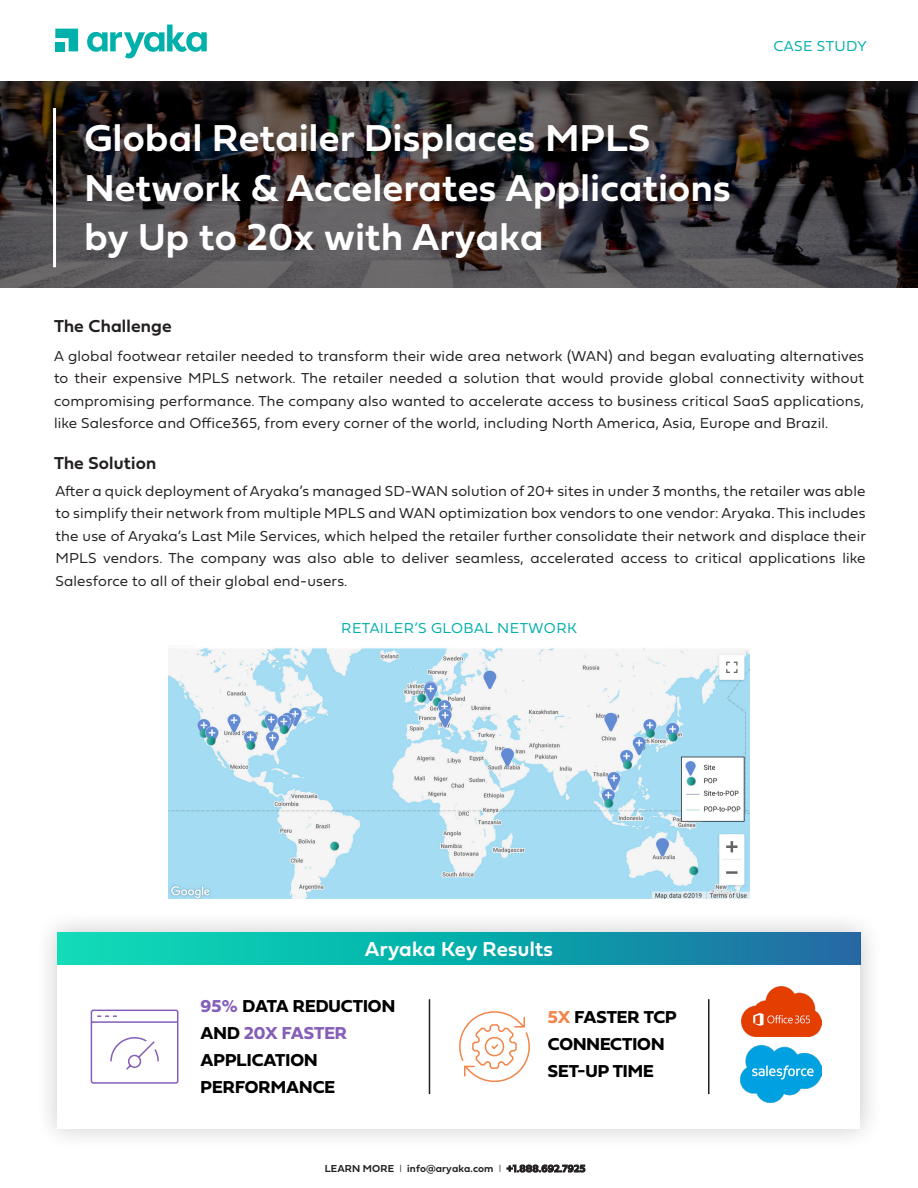
<style>
.page{position:relative;width:918px;height:1188px;background:#fff}
.page>*{position:absolute;margin:0;border:0;box-sizing:border-box;transform-origin:0 0}
.t1{font:39px "Fieldwork Geo Demibold";letter-spacing:.01em;color:#fff}
.t2{font:21px "Fieldwork Geo Demibold";letter-spacing:.01em;color:#fff}
.t3{font:18px/27px "Fieldwork Geo Bold";color:#000}
.t4{font:18px "Fieldwork Geo Demibold";letter-spacing:.01em;color:#231f20}
.t5{font:15px/22.5px "Fieldwork Geo Light";letter-spacing:.01em;color:#231f20;text-align:justify}
.t6{font:15px "Fieldwork Geo Light";letter-spacing:.03em;color:#00afaa}
.t7{font:10.5px "Fieldwork Geo Demibold";letter-spacing:.01em;color:#231f20}
.s1{color:#855eb8}
.s2{color:#f2854a}
.s3{font-family:"Fieldwork Geo";font-weight:100}
</style>
<div class="page">
<div style="left:35px;top:909px;width:848px;height:242px;background:#231f20;opacity:.25"></div>
<div style="left:58px;top:932px;width:802px;height:196px;background:#fff"></div>
<svg style="left:90px;top:1009px;width:89px;height:75px"></svg>
<svg style="left:58px;top:932px;width:802px;height:33px;background:#0ea8ac"></svg>
<hr style="left:429px;top:999px;width:1px;height:95px;background:#231f20">
<hr style="left:708px;top:999px;width:2px;height:95px;background:#231f20">
<svg style="left:459px;top:1011px;width:71px;height:71px"></svg>
<svg style="left:0;top:100px;width:918px;height:188px;background:#3a3537"></svg>
<hr style="left:53px;top:108px;width:3px;height:159px;background:#fff">
<img style="left:168px;top:648px;width:582px;height:251px">
<div style="left:0;top:0;width:918px;height:100px;background:#231f20;opacity:.5"></div>
<div style="left:0;top:0;width:918px;height:81px;background:#fff"></div>
<img style="left:741px;top:987px;width:81px;height:49px">
<img style="left:740px;top:1045px;width:82px;height:57px">
<svg style="left:55px;top:29px;width:23px;height:22px"></svg>
<svg style="left:87px;top:25px;width:120px;height:33px"></svg>
<p class="t1" style="left:84px;top:108px;width:567px">Global Retailer Displaces MPLS</p>
<p class="t1" style="left:84px;top:157px;width:648px">Network &amp; Accelerates Applications</p>
<p class="t1" style="left:84px;top:207px;width:460px">by Up to 20x with Aryaka</p>
<p class="t4" style="left:54px;top:312px;width:119px">The Challenge</p>
<p class="t6" style="left:773px;top:34px;width:95px">CASE STUDY</p>
<p class="t5" style="left:54px;top:344px;width:812px">A global footwear retailer needed to transform their wide area network (WAN) and began evaluating alternatives to their expensive MPLS network. The retailer needed a solution that would provide global connectivity without compromising performance. The company also wanted to accelerate access to business critical SaaS applications, like Salesforce and Office365, from every corner of the world, including North America, Asia, Europe and Brazil.</p>
<p class="t4" style="left:54px;top:449px;width:104px">The Solution</p>
<p class="t5" style="left:56px;top:479px;width:812px">After a quick deployment of Aryaka’s managed SD-WAN solution of 20+ sites in under 3 months, the retailer was able to simplify their network from multiple MPLS and WAN optimization box vendors to one vendor: Aryaka. This includes the use of Aryaka’s Last Mile Services, which helped the retailer further consolidate their network and displace their MPLS vendors. The company was also able to deliver seamless, accelerated access to critical applications like Salesforce to all of their global end-users.</p>
<p class="t6" style="left:341px;top:616px;width:237px">RETAILER’S GLOBAL NETWORK</p>
<p class="t2" style="left:365px;top:932px;width:189px">Aryaka Key Results</p>
<p class="t3" style="left:201px;top:992px;width:196px"><span class="s1">95%</span> DATA REDUCTION<br>AND <span class="s1">20X FASTER</span></p>
<p class="t3" style="left:201px;top:1046px;width:118px">APPLICATION</p>
<p class="t3" style="left:201px;top:1073px;width:136px">PERFORMANCE</p>
<p class="t3" style="left:548px;top:1002px;width:130px"><span class="s2">5X</span> FASTER TCP<br>CONNECTION</p>
<p class="t3" style="left:548px;top:1056px;width:107px">SET-UP TIME</p>
<p class="t7" style="left:325px;top:1160px;width:262px">LEARN MORE <span class="s3">l</span> info@aryaka.com <span class="s3">l</span> +1.888.692.7925</p>
</div>
